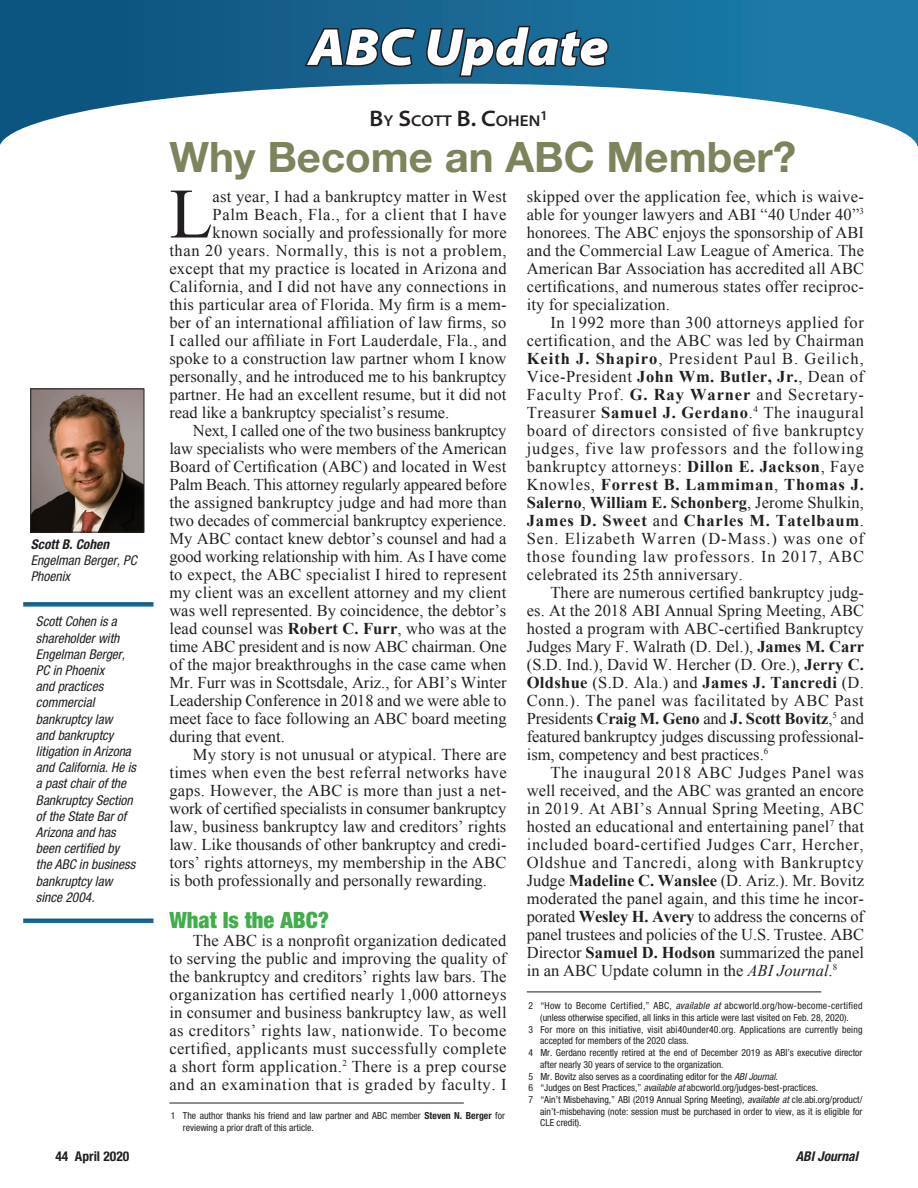
<style>
.page{position:relative;width:918px;height:1188px;background:#fff}
.page>*{position:absolute;margin:0;border:0;box-sizing:border-box;transform-origin:0 0}
.Body_text{font:70.8px "Times New Roman";color:#231f20}
.Page_Header{font:italic 900 semi-expanded 52.5px "Myriad Pro";color:#fff}
.Article_Headline_1{font:700 42px "Helvetica Neue LT Std";color:#7c845c}
.Subhead_1{font:900 condensed 22.5px "Helvetica Neue";color:#40ae49}
.Body_text-2{font:16.5px/18px "Times New Roman";letter-spacing:.015em;color:#231f20;text-align:justify}
.Body_text-3{font:16.5px "Times New Roman";letter-spacing:.04em;color:#231f20}
.Author_Name_-_Top_of{font:600 semi-expanded 15.75px "Myriad Pro";color:#231f20}
.Author_Caption_2_Bio{font:italic condensed 13.5px/16.2px "Helvetica Neue";color:#231f20}
.Author_Caption_1{font:italic 700 condensed 13.5px "Helvetica Neue";color:#231f20}
.t1{font:700 condensed 13.5px "Helvetica Neue";color:#231f20}
.Footnote{font:condensed 9.75px/11.7px "Helvetica Neue";color:#231f20}
.Footnote-2{font:condensed 9.75px/11.7px "Helvetica Neue";letter-spacing:.02em;color:#231f20}
.s1{font-size:22.5px}
.s2{font-weight:700}
.s3{font-style:italic}
</style>
<div class="page">
<div style="left:0;top:0;width:918px;height:146px;background:linear-gradient(to right,#0e517c,#1f7eab)"></div>
<svg style="left:0;top:84px;width:918px;height:62px"></svg>
<svg style="left:302px;top:26px;width:116px;height:43px;background:#1b4d6c"></svg>
<svg style="left:425px;top:24px;width:185px;height:55px;background:#1c5778"></svg>
<img style="left:32px;top:390px;width:110px;height:140px">
<div style="left:30px;top:388px;width:114px;height:144px;border:1px solid #231f20"></div>
<hr style="left:169px;top:1103px;width:295px;height:1px;background:#231f20">
<div style="left:23px;top:602px;width:131px;height:5px;background:#18648f"></div>
<svg style="left:23px;top:919px;width:131px;height:4px"></svg>
<hr style="left:527px;top:992px;width:294px;height:1px;background:#231f20">
<p class="Page_Header" style="left:308px;top:17px;width:302px">ABC Update</p>
<p class="Author_Name_-_Top_of" style="left:369px;top:112px;width:180px"><span class="s1">B</span>Y <span class="s1">S</span>COTT <span class="s1">B. C</span>OHEN<sup>1</sup></p>
<p class="Author_Caption_1" style="left:31px;top:536px;width:80px">Scott B. Cohen</p>
<p class="Author_Caption_2_Bio" style="left:31px;top:552px;width:107px">Engelman Berger, PC</p>
<p class="Author_Caption_2_Bio" style="left:31px;top:568px;width:41px">Phoenix</p>
<p class="Author_Caption_2_Bio" style="left:36px;top:613px;width:101px">Scott Cohen is a shareholder with<br>Engelman Berger,<br>PC in Phoenix<br>and practices commercial bankruptcy law<br>and bankruptcy litigation in Arizona and California. He is a past chair of the<br>Bankruptcy Section of the State Bar of<br>Arizona and has been certified by the ABC in business bankruptcy law since 2004.</p>
<p class="Article_Headline_1" style="left:169px;top:131px;width:628px">Why Become an ABC Member?</p>
<p class="Body_text" style="left:169px;top:166px;width:45px">L</p>
<p class="Body_text-2" style="left:213px;top:187px;width:295px">ast year, I had a bankruptcy matter in West</p>
<p class="Body_text-3" style="left:213px;top:203px;width:295px">Palm Beach, Fla., for a client that I have</p>
<p class="Body_text-2" style="left:213px;top:223px;width:296px">known socially and professionally for more</p>
<p class="Body_text-3" style="left:169px;top:239px;width:339px">than 20 years. Normally, this is not a problem,</p>
<p class="Body_text-2" style="left:169px;top:259px;width:339px">except that my practice is located in Arizona and</p>
<p class="Body_text-2" style="left:169px;top:277px;width:339px">California, and I did not have any connections in</p>
<p class="Body_text-2" style="left:169px;top:295px;width:339px">this particular area of Florida. My firm is a mem-</p>
<p class="Body_text-2" style="left:169px;top:313px;width:339px">ber of an international affiliation of law firms, so</p>
<p class="Body_text-2" style="left:169px;top:331px;width:339px">I called our affiliate in Fort Lauderdale, Fla., and</p>
<p class="Body_text-2" style="left:169px;top:349px;width:339px">spoke to a construction law partner whom I know</p>
<p class="Body_text-2" style="left:169px;top:367px;width:339px">personally, and he introduced me to his bankruptcy</p>
<p class="Body_text-2" style="left:169px;top:385px;width:338px">partner. He had an excellent resume, but it did not</p>
<p class="Body_text-2" style="left:169px;top:403px;width:281px">read like a bankruptcy specialist’s resume.</p>
<p class="Body_text-2" style="left:169px;top:421px;width:339px;text-indent:24px">Next, I called one of the two business bankruptcy law specialists who were members of the American Board of Certification (ABC) and located in West Palm Beach. This attorney regularly appeared before the assigned bankruptcy judge and had more than two decades of commercial bankruptcy experience.<br>My ABC contact knew debtor’s counsel and had a good working relationship with him. As I have come to expect, the ABC specialist I hired to represent my client was an excellent attorney and my client was well represented. By coincidence, the debtor’s lead counsel was <span class="s2">Robert C. Furr</span>, who was at the time ABC president and is now ABC chairman. One of the major breakthroughs in the case came when Mr. Furr was in Scottsdale, Ariz., for ABI’s Winter Leadership Conference in 2018 and we were able to meet face to face following an ABC board meeting during that event.</p>
<p class="Body_text-2" style="left:169px;top:745px;width:339px;text-indent:24px">My story is not unusual or atypical. There are times when even the best referral networks have gaps. However, the ABC is more than just a net&shy;work of certified specialists in consumer bankruptcy law, business bankruptcy law and creditors’ rights law. Like thousands of other bankruptcy and credi&shy;tors’ rights attorneys, my membership in the ABC is both professionally and personally rewarding.</p>
<p class="Subhead_1" style="left:169px;top:906px;width:161px">What Is the ABC?</p>
<p class="Body_text-2" style="left:169px;top:931px;width:339px;text-indent:24px">The ABC is a nonprofit organization dedicated to serving the public and improving the quality of the bankruptcy and creditors’ rights law bars. The organization has certified nearly 1,000 attorneys in consumer and business bankruptcy law, as well as creditors’ rights law, nationwide. To become certified, applicants must successfully complete a short form application.<sup>2</sup> There is a prep course and an examination that is graded by faculty. I</p>
<p class="Footnote" style="left:183px;top:1110px;width:324px;text-indent:-12px">1 The author thanks his friend and law partner and ABC member <span class="s2">Steven N. Berger</span> for reviewing a prior draft of this article.</p>
<p class="Body_text-2" style="left:527px;top:187px;width:339px">skipped over the application fee, which is waive&shy;able for younger lawyers and ABI “40 Under 40”<sup>3 </sup>honorees. The ABC enjoys the sponsorship of ABI and the Commercial Law League of America. The American Bar Association has accredited all ABC certifications, and numerous states offer reciproc&shy;ity for specialization.</p>
<p class="Body_text-2" style="left:527px;top:313px;width:339px;text-indent:24px">In 1992 more than 300 attorneys applied for certification, and the ABC was led by Chairman <span class="s2">Keith J. Shapiro</span>, President Paul B. Geilich, Vice-President <span class="s2">John Wm. Butler, Jr.</span>, Dean of Faculty Prof. <span class="s2">G. Ray Warner</span> and Secretary-Treasurer <span class="s2">Samuel J. Gerdano</span>.<sup>4</sup> The inaugural board of directors consisted of five bankruptcy judges, five law professors and the following bankruptcy attorneys: <span class="s2">Dillon E. Jackson</span>, Faye Knowles, <span class="s2">Forrest B. Lammiman</span>, <span class="s2">Thomas J.<br>Salerno</span>, <span class="s2">William E. Schonberg</span>, Jerome Shulkin, <span class="s2">James D. Sweet</span> and <span class="s2">Charles M. Tatelbaum</span>.<br>Sen. Elizabeth Warren (D-Mass.) was one of those founding law professors. In 2017, ABC celebrated its 25th anniversary.</p>
<p class="Body_text-2" style="left:527px;top:583px;width:339px;text-indent:24px">There are numerous certified bankruptcy judg&shy;es. At the 2018 ABI Annual Spring Meeting, ABC hosted a program with ABC-certified Bankruptcy Judges Mary F. Walrath (D. Del.), <span class="s2">James M. Carr </span>(S.D. Ind.), David W. Hercher (D. Ore.), <span class="s2">Jerry C.<br>Oldshue</span> (S.D. Ala.) and <span class="s2">James J. Tancredi</span> (D.<br>Conn.). The panel was facilitated by ABC Past Presidents <span class="s2">Craig M. Geno</span> and <span class="s2">J. Scott Bovitz</span>,<sup>5</sup> and featured bankruptcy judges discussing professional&shy;ism, competency and best practices.<sup>6</sup></p>
<p class="Body_text-2" style="left:527px;top:763px;width:339px;text-indent:24px">The inaugural 2018 ABC Judges Panel was well received, and the ABC was granted an encore in 2019. At ABI’s Annual Spring Meeting, ABC hosted an educational and entertaining panel<sup>7</sup> that included board-certified Judges Carr, Hercher, Oldshue and Tancredi, along with Bankruptcy Judge <span class="s2">Madeline C. Wanslee</span> (D. Ariz.). Mr. Bovitz moderated the panel again, and this time he incor&shy;porated <span class="s2">Wesley H. Avery</span> to address the concerns of panel trustees and policies of the U.S. Trustee. ABC Director <span class="s2">Samuel D. Hodson</span> summarized the panel in an ABC Update column in the <span class="s3">ABI Journal</span>.<sup>8</sup></p>
<p class="Footnote" style="left:528px;top:1000px;width:336px;text-align:center">2 “How to Become Certified,” ABC, <span class="s3">available at</span> abcworld.org/how-become-certified (unless otherwise specified, all links in this article were last visited on Feb. 28, 2020).</p>
<p class="Footnote-2" style="left:540px;top:1023px;width:324px;text-indent:-12px">3 For more on this initiative, visit abi40under40.org. Applications are currently being accepted for members of the 2020 class.</p>
<p class="Footnote" style="left:540px;top:1047px;width:324px;text-indent:-12px">4 Mr. Gerdano recently retired at the end of December 2019 as ABI’s executive director after nearly 30 years of service to the organization.</p>
<p class="Footnote" style="left:528px;top:1070px;width:251px">5 Mr. Bovitz also serves as a coordinating editor for the <span class="s3">ABI Journal</span>.</p>
<p class="Footnote" style="left:528px;top:1082px;width:291px">6 “Judges on Best Practices,” <span class="s3">available at</span> abcworld.org/judges-best-practices.</p>
<p class="Footnote" style="left:540px;top:1094px;width:324px;text-align:justify;text-indent:-12px">7 “Ain’t Misbehaving,” ABI (2019 Annual Spring Meeting), <span class="s3">available at</span> cle.abi.org/product/ ain’t-misbehaving (note: session must be purchased in order to view, as it is eligible for CLE credit).</p>
<p class="t1" style="left:55px;top:1148px;width:75px">44 April 2020</p>
<p class="Author_Caption_1" style="left:796px;top:1148px;width:64px">ABI Journal</p>
</div>
